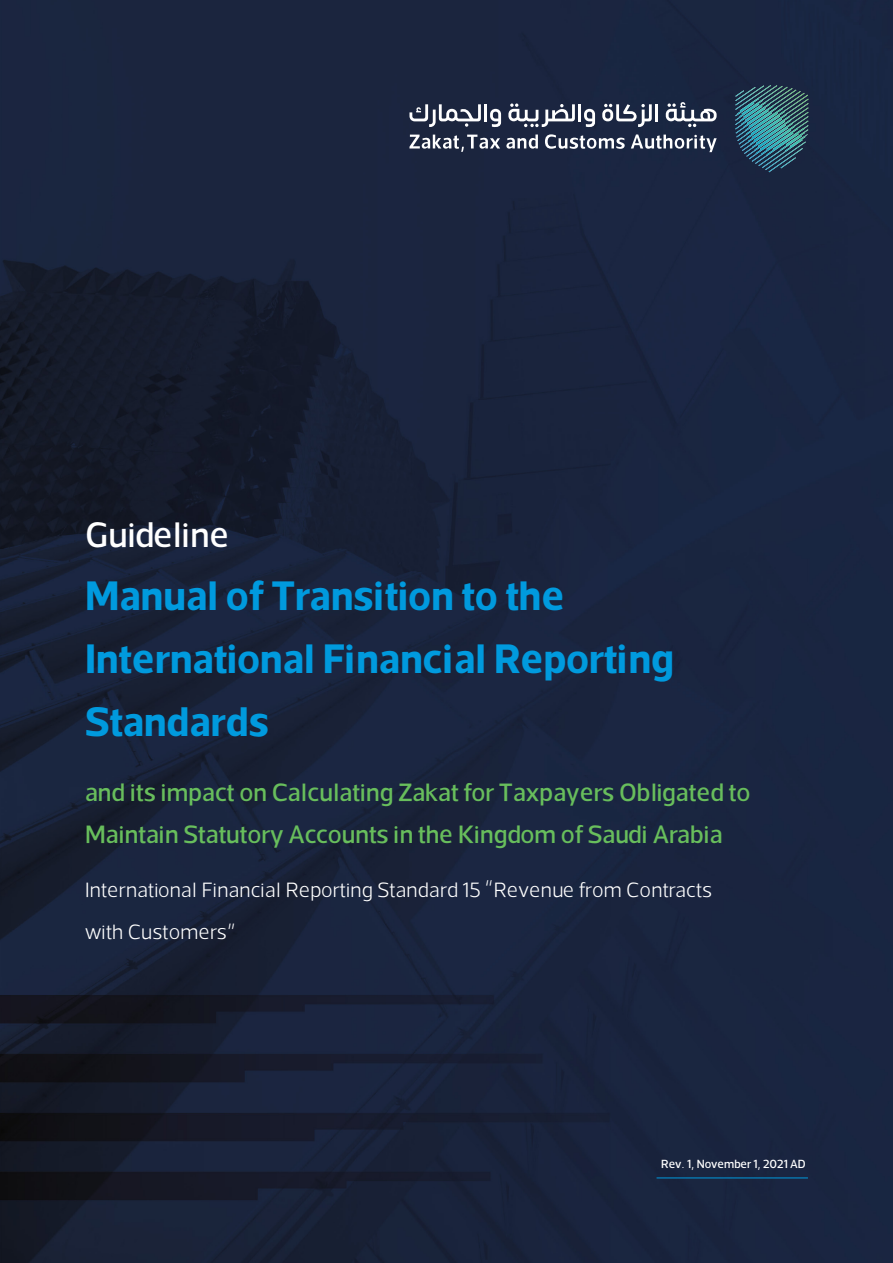
<style>
.page{position:relative;width:893px;height:1263px;background:#fff}
.page>*{position:absolute;margin:0;border:0;box-sizing:border-box;transform-origin:0 0}
.small_title__white{font:700 42px/63px "Somar";color:#009ade}
.small_title__white-2{font:500 36px "Somar";letter-spacing:-.005em;color:#fff}
.small_title__white-3{font:500 25.5px/42px "Somar";color:#68be5c}
.small_title__white-4{font:300 21px/42px "Somar";letter-spacing:.01em;color:#fff}
.Month{font:500 12px "Somar";color:#fff}
</style>
<div class="page">
<img style="left:0;top:0;width:893px;height:1263px">
<svg style="left:409px;top:104px;width:72px;height:23px"></svg>
<hr style="left:484px;top:104px;width:3px;height:17px;background:#fff">
<svg style="left:490px;top:109px;width:11px;height:19px"></svg>
<svg style="left:508px;top:103px;width:67px;height:24px"></svg>
<hr style="left:578px;top:104px;width:3px;height:17px;background:#fff">
<svg style="left:584px;top:109px;width:11px;height:19px"></svg>
<hr style="left:655px;top:104px;width:3px;height:17px;background:#fff">
<svg style="left:666px;top:102px;width:51px;height:25px"></svg>
<svg style="left:602px;top:104px;width:50px;height:23px"></svg>
<svg style="left:506px;top:135px;width:32px;height:14px"></svg>
<svg style="left:545px;top:134px;width:80px;height:15px"></svg>
<svg style="left:631px;top:134px;width:86px;height:18px"></svg>
<svg style="left:409px;top:135px;width:91px;height:17px"></svg>
<svg style="left:735px;top:85px;width:73px;height:87px;background:#326271"></svg>
<hr style="left:657px;top:1177px;width:151px;height:1px;background:#009ade">
<p class="small_title__white-2" style="left:85px;top:505px;width:146px">Guideline</p>
<p class="small_title__white" style="left:85px;top:562px;width:590px">Manual of Transition to the<br>International Financial Reporting<br>Standards</p>
<p class="small_title__white-3" style="left:85px;top:770px;width:667px">and its impact on Calculating Zakat for Taxpayers Obligated to<br>Maintain Statutory Accounts in the Kingdom of Saudi Arabia</p>
<p class="small_title__white-4" style="left:85px;top:868px;width:629px">International Financial Reporting Standard 15 “Revenue from Contracts with Customers“</p>
<p class="Month" style="left:661px;top:1154px;width:146px">Rev 1,. November 1, 2021 AD</p>
</div>
